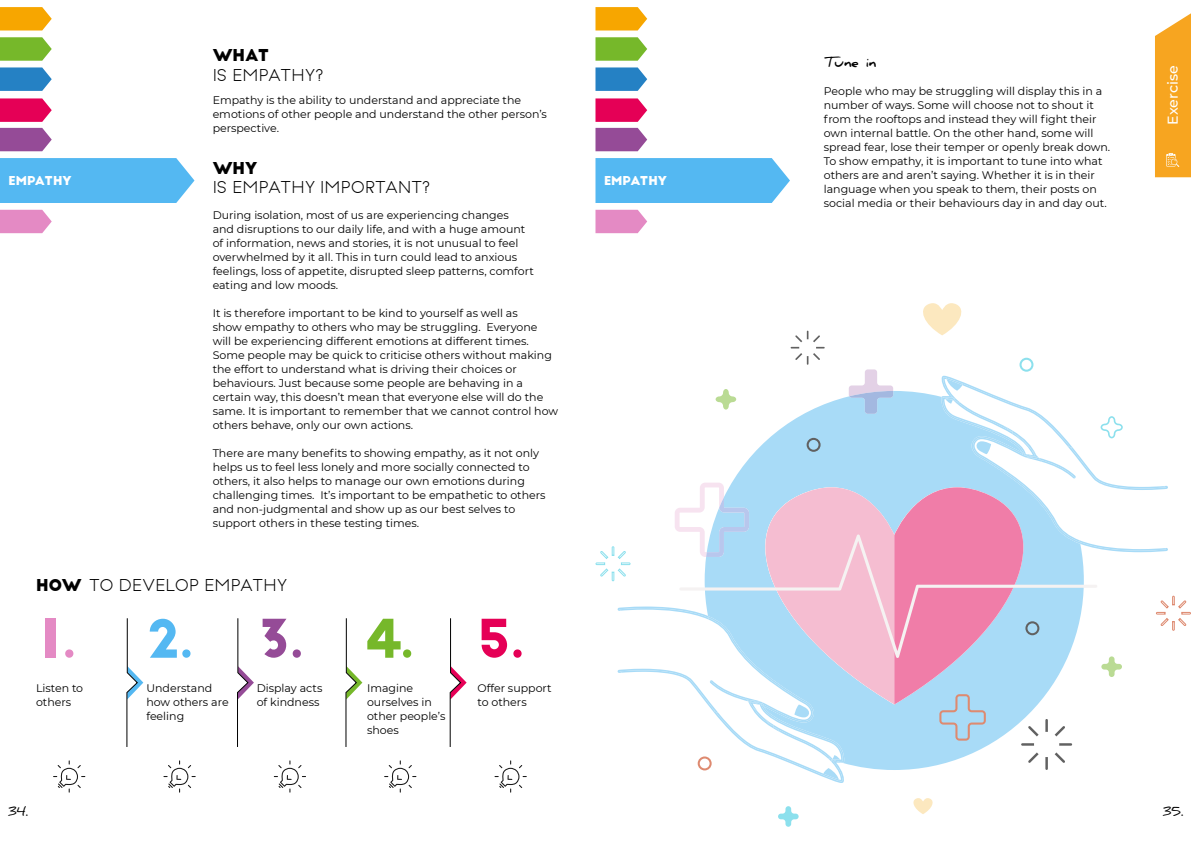
<style>
.page{position:relative;width:1191px;height:842px;background:#fff}
.page>*{position:absolute;margin:0;border:0;box-sizing:border-box;transform-origin:0 0}
.t1{font:52px "Big John";color:#e48ac4}
.t2{font:52px "Big John";color:#954b97}
.t3{font:52px "Big John";color:#e50056}
.t4{font:52px "Big John";color:#54b8f2}
.t5{font:52px "Big John";color:#76b82a}
.t6{font:16px "Big John PRO";color:#000}
.t7{font:16px "Big John";color:#000}
.t8{font:500 14.2px "Montserrat";color:#fff}
.t9{font:700 14px "Daniel";color:#000}
.t10{font:12px "Big John";color:#fff}
.t11{font:700 12px "Daniel";color:#000}
.t12{font:11px/14px "Montserrat";color:#000}
.s1{font-family:"Big John"}
</style>
<div class="page">
<svg style="left:53px;top:760px;width:32px;height:33px"></svg>
<svg style="left:274px;top:760px;width:32px;height:33px"></svg>
<svg style="left:494px;top:760px;width:33px;height:33px"></svg>
<svg style="left:163px;top:760px;width:33px;height:33px"></svg>
<svg style="left:384px;top:760px;width:32px;height:33px"></svg>
<svg style="left:126px;top:618px;width:17px;height:129px"></svg>
<svg style="left:237px;top:618px;width:17px;height:129px"></svg>
<svg style="left:345px;top:618px;width:17px;height:129px"></svg>
<svg style="left:449px;top:618px;width:17px;height:129px"></svg>
<svg style="left:1155px;top:13px;width:36px;height:164px;background:#f7ac31"></svg>
<div style="left:0;top:158px;width:194px;height:45px;background:#54b8f2"></div>
<svg style="left:0;top:37px;width:52px;height:24px"></svg>
<svg style="left:0;top:7px;width:52px;height:24px"></svg>
<svg style="left:0;top:67px;width:52px;height:24px"></svg>
<svg style="left:0;top:98px;width:52px;height:24px"></svg>
<svg style="left:0;top:128px;width:52px;height:23px"></svg>
<svg style="left:0;top:210px;width:52px;height:23px"></svg>
<svg style="left:595px;top:158px;width:195px;height:45px;background:#5cbbf2"></svg>
<svg style="left:595px;top:37px;width:52px;height:24px"></svg>
<svg style="left:595px;top:7px;width:52px;height:24px"></svg>
<svg style="left:595px;top:67px;width:52px;height:24px"></svg>
<svg style="left:595px;top:98px;width:52px;height:24px"></svg>
<svg style="left:595px;top:128px;width:52px;height:23px"></svg>
<svg style="left:595px;top:210px;width:52px;height:23px"></svg>
<svg style="left:778px;top:806px;width:20px;height:21px"></svg>
<svg style="left:913px;top:798px;width:20px;height:16px"></svg>
<svg style="left:595px;top:303px;width:596px;height:480px"></svg>
<svg style="left:679px;top:534px;width:418px;height:124px;background:#dac1da"></svg>
<h2 class="t7" style="left:213px;top:48px;width:58px">WHAT</h2>
<h2 class="t6" style="left:213px;top:65px;width:112px">IS EMPATHY?</h2>
<p class="t12" style="left:213px;top:93px;width:336px">Empathy is the ability to understand and appreciate the emotions of other people and understand the other person’s perspective.</p>
<h2 class="t7" style="left:213px;top:161px;width:46px">WHY</h2>
<h2 class="t6" style="left:213px;top:177px;width:219px">IS EMPATHY IMPORTANT?</h2>
<p class="t10" style="left:9px;top:175px;width:65px">EMPATHY</p>
<p class="t10" style="left:604px;top:175px;width:65px">EMPATHY</p>
<p class="t12" style="left:213px;top:207px;width:323px">During isolation, most of us are experiencing changes<br>and disruptions to our daily life, and with a huge amount of information, news and stories, it is not unusual to feel overwhelmed by it all. This in turn could lead to anxious feelings, loss of appetite, disrupted sleep patterns, comfort eating and low moods.</p>
<p class="t12" style="left:213px;top:305px;width:347px">It is therefore important to be kind to yourself as well as<br>show empathy to others who may be struggling. Everyone will be experiencing different emotions at different times.<br>Some people may be quick to criticise others without making the effort to understand what is driving their choices or behaviours. Just because some people are behaving in a certain way, this doesn’t mean that everyone else will do the same. It is important to remember that we cannot control how others behave, only our own actions.</p>
<p class="t12" style="left:213px;top:445px;width:334px">There are many benefits to showing empathy, as it not only helps us to feel less lonely and more socially connected to others, it also helps to manage our own emotions during challenging times. It’s important to be empathetic to others and non-judgmental and show up as our best selves to support others in these testing times.</p>
<h2 class="t6" style="left:36px;top:575px;width:253px"><span class="s1">HOW</span> TO DEVELOP EMPATHY</h2>
<h1 class="t1" style="left:36px;top:615px;width:41px">1.</h1>
<p class="t12" style="left:36px;top:680px;width:49px">Listen to others</p>
<h1 class="t4" style="left:146px;top:615px;width:48px">2.</h1>
<p class="t12" style="left:146px;top:680px;width:84px">Understand how others are feeling</p>
<h1 class="t2" style="left:257px;top:615px;width:48px">3.</h1>
<p class="t12" style="left:257px;top:680px;width:67px">Display acts of kindness</p>
<p class="t11" style="left:8px;top:804px;width:21px">34.</p>
<h1 class="t5" style="left:367px;top:615px;width:48px">4.</h1>
<p class="t12" style="left:367px;top:680px;width:80px">Imagine ourselves in other people’s shoes</p>
<h1 class="t3" style="left:477px;top:615px;width:48px">5.</h1>
<p class="t12" style="left:477px;top:680px;width:76px">Offer support to others</p>
<p class="t9" style="left:823px;top:54px;width:54px">Tune in</p>
<p class="t12" style="left:823px;top:83px;width:288px">People who may be struggling will display this in a number of ways. Some will choose not to shout it from the rooftops and instead they will fight their own internal battle. On the other hand, some will spread fear, lose their temper or openly break down.<br>To show empathy, it is important to tune into what others are and aren’t saying. Whether it is in their language when you speak to them, their posts on social media or their behaviours day in and day out.</p>
<p class="t8" style="left:1162px;top:125px;width:61px;rotate:-90deg">Exercise</p>
<p class="t11" style="left:1162px;top:805px;width:22px">35.</p>
</div>
